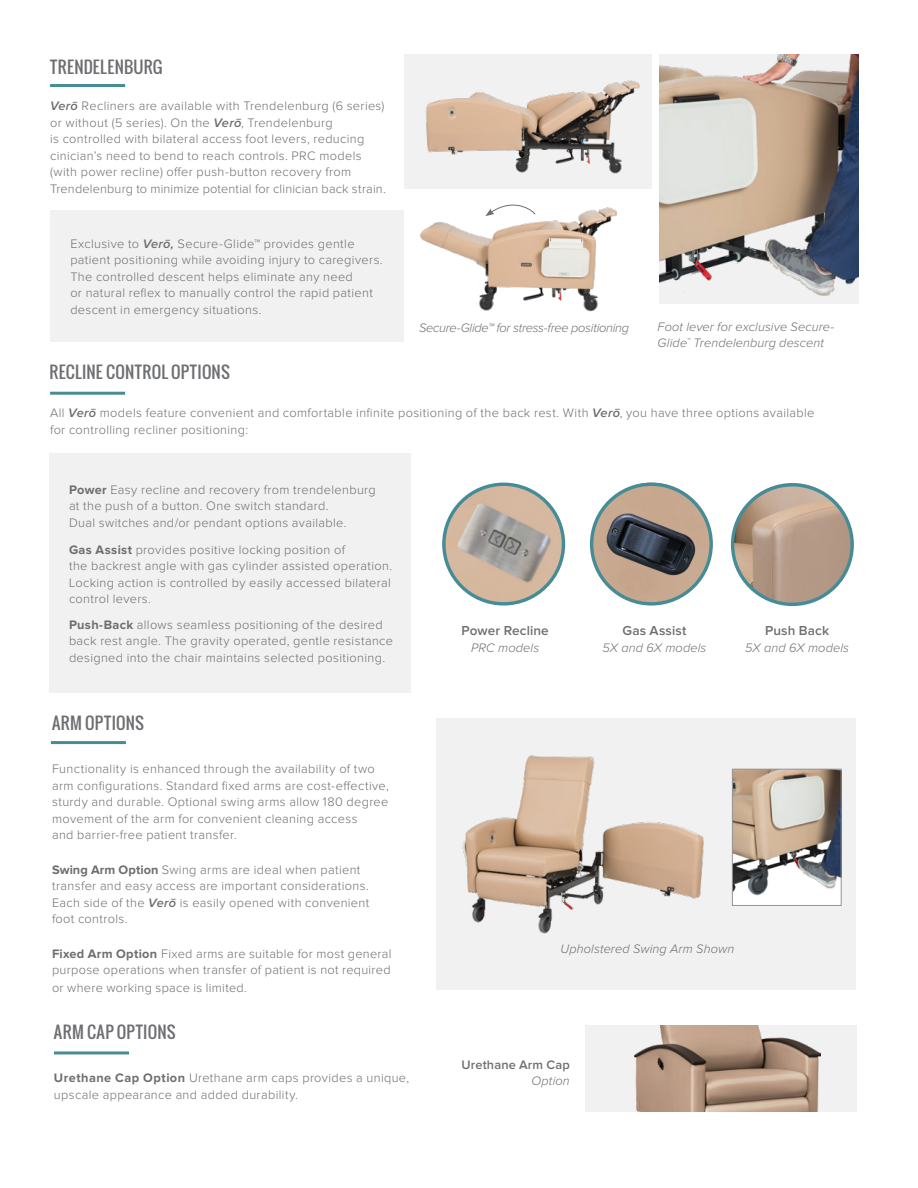
<style>
.page{position:relative;width:918px;height:1188px;background:#fff}
.page>*{position:absolute;margin:0;border:0;box-sizing:border-box;transform-origin:0 0}
.t1{font:16.5px "Oswald";letter-spacing:.02em;color:#6d6e71}
.t2{font:600 13.5px "Proxima Nova";letter-spacing:.01em;color:#6d6e71}
.t3{font:300 12.75px/16.5px "Proxima Nova";letter-spacing:.025em;color:#6d6e71}
.t4{font:italic 300 12.75px/16.5px "Proxima Nova";letter-spacing:.01em;color:#6d6e71}
.t5{font:italic 300 12.75px "Proxima Nova";letter-spacing:-.02em;color:#6d6e71}
.t6{font:600 12.75px "Proxima Nova";letter-spacing:.01em;color:#6d6e71}
.s1{font-weight:600;font-style:italic}
.s2{font-weight:700}
</style>
<div class="page">
<img style="left:442px;top:484px;width:124px;height:118px">
<div style="left:49px;top:453px;width:361px;height:239px;background:#f1f1f2"></div>
<div style="left:404px;top:54px;width:247px;height:135px;background:#f1f1f2"></div>
<img style="left:426px;top:80px;width:214px;height:94px">
<img style="left:420px;top:185px;width:232px;height:127px">
<div style="left:50px;top:210px;width:354px;height:132px;background:#f1f1f2"></div>
<img style="left:659px;top:54px;width:200px;height:250px">
<svg style="left:485px;top:196px;width:50px;height:20px"></svg>
<div style="left:586px;top:1025px;width:271px;height:86px;background:#f1f1f2"></div>
<img style="left:634px;top:1025px;width:186px;height:86px">
<hr style="left:50px;top:84px;width:75px;height:3px;background:#468c96">
<hr style="left:50px;top:392px;width:75px;height:3px;background:#468c96">
<hr style="left:51px;top:741px;width:75px;height:3px;background:#468c96">
<div style="left:436px;top:718px;width:419px;height:272px;background:#f1f1f2"></div>
<img style="left:462px;top:755px;width:242px;height:179px">
<img style="left:734px;top:771px;width:105px;height:133px">
<div style="left:732px;top:769px;width:109px;height:137px;border:1px solid #939598"></div>
<img style="left:591px;top:483px;width:121px;height:120px;border-radius:60px">
<div style="left:590px;top:483px;width:123px;height:123px;border:3px solid #468c96;border-radius:50%"></div>
<div style="left:442px;top:483px;width:123px;height:123px;border:3px solid #468c96;border-radius:50%"></div>
<hr style="left:54px;top:1051px;width:75px;height:3px;background:#468c96">
<img style="left:732px;top:483px;width:121px;height:121px;border-radius:60px">
<div style="left:731px;top:483px;width:123px;height:123px;border:3px solid #468c96;border-radius:50%"></div>
<p class="t1" style="left:50px;top:54px;width:114px">TRENDELENBURG</p>
<p class="t3" style="left:50px;top:98px;width:337px"><span class="s1">Verō</span> Recliners are available with Trendelenburg (6 series) or without (5 series). On the <span class="s1">Verō</span>, Trendelenburg<br>is controlled with bilateral access foot levers, reducing cinician’s need to bend to reach controls. PRC models (with power recline) offer push-button recovery from Trendelenburg to minimize potential for clinician back strain.</p>
<p class="t3" style="left:70px;top:236px;width:314px">Exclusive to <span class="s1">Verō,</span> Secure-Glide™ provides gentle patient positioning while avoiding injury to caregivers.<br>The controlled descent helps eliminate any need<br>or natural reflex to manually control the rapid patient descent in emergency situations.</p>
<p class="t1" style="left:49px;top:360px;width:182px">RECLINE CONTROL OPTIONS</p>
<p class="t5" style="left:419px;top:322px;width:212px">Secure-Glide™ for stress-free positioning</p>
<p class="t4" style="left:658px;top:319px;width:178px">Foot lever for exclusive Secure-<br>Glide<sup>™</sup> Trendelenburg descent</p>
<p class="t3" style="left:50px;top:405px;width:766px">All <span class="s1">Verō</span> models feature convenient and comfortable infinite positioning of the back rest. With <span class="s1">Verō</span>, you have three options available for controlling recliner positioning:</p>
<p class="t3" style="left:69px;top:482px;width:308px"><span class="s2">Power</span> Easy recline and recovery from trendelenburg at the push of a button. One switch standard.<br>Dual switches and/or pendant options available.</p>
<p class="t3" style="left:69px;top:542px;width:325px"><span class="s2">Gas Assist</span> provides positive locking position of<br>the backrest angle with gas cylinder assisted operation.<br>Locking action is controlled by easily accessed bilateral control levers.</p>
<p class="t3" style="left:69px;top:617px;width:326px"><span class="s2">Push-Back</span> allows seamless positioning of the desired back rest angle. The gravity operated, gentle resistance designed into the chair maintains selected positioning.</p>
<p class="t1" style="left:52px;top:710px;width:94px">ARM OPTIONS</p>
<p class="t3" style="left:52px;top:761px;width:338px">Functionality is enhanced through the availability of two arm configurations. Standard fixed arms are cost-effective, sturdy and durable. Optional swing arms allow 180 degree movement of the arm for convenient cleaning access<br>and barrier-free patient transfer.</p>
<p class="t3" style="left:52px;top:862px;width:319px"><span class="s2">Swing Arm Option</span> Swing arms are ideal when patient transfer and easy access are important considerations.<br>Each side of the <span class="s1">Verō</span> is easily opened with convenient foot controls.</p>
<p class="t3" style="left:52px;top:946px;width:341px"><span class="s2">Fixed Arm Option</span> Fixed arms are suitable for most general purpose operations when transfer of patient is not required</p>
<p class="t3" style="left:52px;top:980px;width:196px">or where working space is limited.</p>
<p class="t1" style="left:54px;top:1019px;width:123px">ARM CAP OPTIONS</p>
<p class="t3" style="left:54px;top:1070px;width:357px"><span class="s2">Urethane Cap Option</span> Urethane arm caps provides a unique, upscale appearance and added durability.</p>
<p class="t2" style="left:462px;top:625px;width:89px">Power Recline</p>
<p class="t4" style="left:471px;top:640px;width:70px">PRC models</p>
<p class="t2" style="left:622px;top:625px;width:66px">Gas Assist</p>
<p class="t4" style="left:602px;top:640px;width:106px">5X and 6X models</p>
<p class="t2" style="left:765px;top:625px;width:66px">Push Back</p>
<p class="t4" style="left:745px;top:640px;width:106px">5X and 6X models</p>
<p class="t4" style="left:561px;top:941px;width:175px">Upholstered Swing Arm Shown</p>
<p class="t6" style="left:462px;top:1059px;width:110px">Urethane Arm Cap</p>
<p class="t4" style="left:532px;top:1073px;width:40px">Option</p>
</div>
